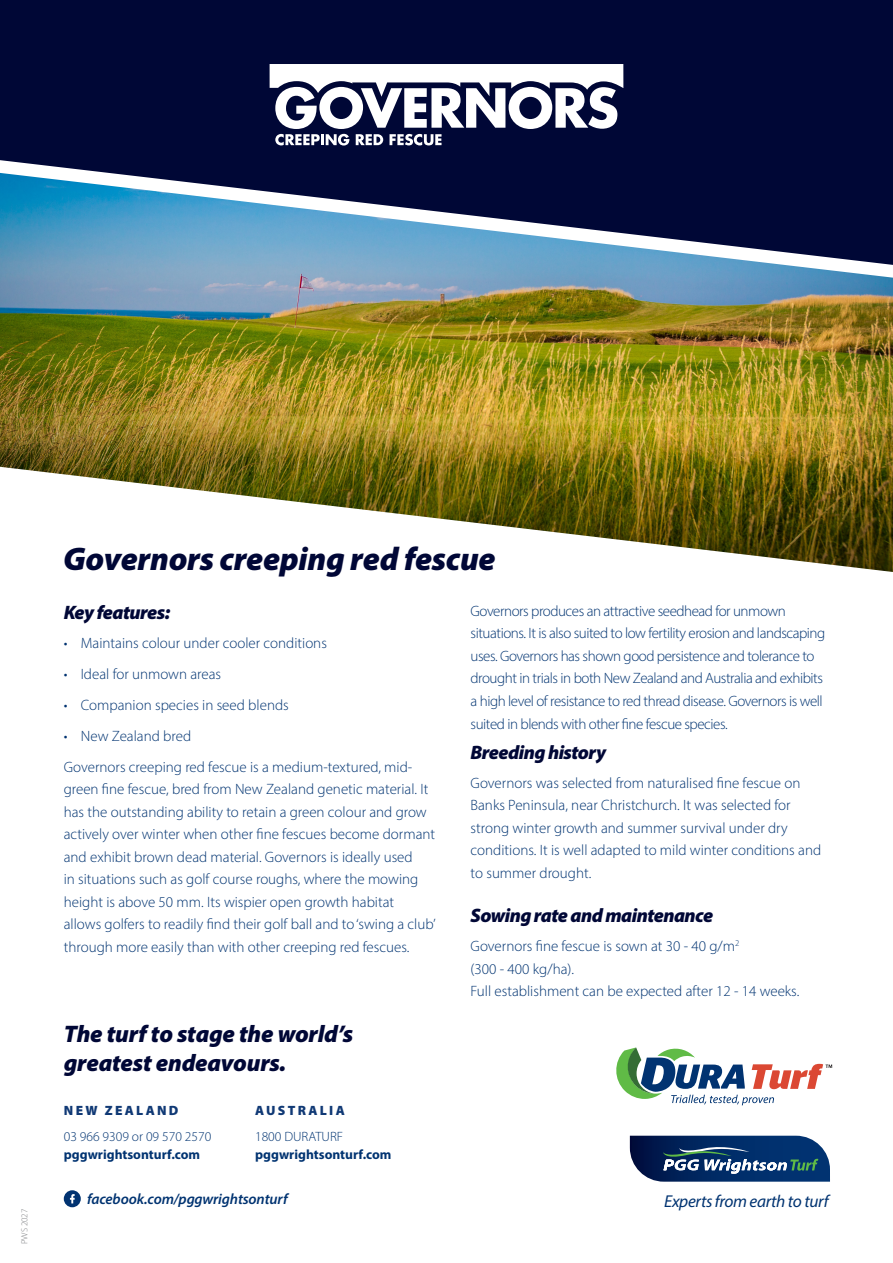
<style>
.page{position:relative;width:893px;height:1263px;background:#fff}
.page>*{position:absolute;margin:0;border:0;box-sizing:border-box;transform-origin:0 0}
.GREEN_HEAD{font:italic 900 32.85px "Myriad Pro";letter-spacing:-.01em;color:#000736}
.t1{font:italic 900 24px/28.5px "Myriad Pro";letter-spacing:-.01em;color:#000736}
.Subheading{font:italic 900 19.5px "Myriad Pro";letter-spacing:-.03em;color:#000736}
.t2{font:italic 17.25px "Myriad Pro";letter-spacing:-.02em;color:#013371}
.Body_Copy{font:300 15px/22.5px "Myriad Pro";color:#013371}
.Subheading-2{font:300 15px/22.6px "Myriad Pro";letter-spacing:-.025em;color:#013371}
.Subheading-3{font:300 15px/22.5px "Myriad Pro";color:#013371}
.Body_Copy-2{font:italic 600 15px "Myriad Pro";letter-spacing:-.01em;color:#013371}
.Intro{font:300 13.5px/18px "Myriad Pro";color:#013371}
.Intro-2{font:700 13.5px/18px "Myriad Pro";color:#013371}
.CAPS_HEADING{font:900 13.5px "Myriad Pro";letter-spacing:.17em;color:#103975}
.Body_Copy-3{font:300 9px "Myriad Pro";letter-spacing:-.01em;color:#808285}
.s1{font-weight:700}
.s2{font-weight:300}
</style>
<div class="page">
<img style="left:0;top:278px;width:893px;height:63px">
<img style="left:0;top:341px;width:893px;height:126px">
<svg style="left:2px;top:467px;width:891px;height:105px"></svg>
<svg style="left:0;top:265px;width:893px;height:13px;background:#7ca7c7"></svg>
<svg style="left:0;top:0;width:893px;height:265px;background:#1c2e5a"></svg>
<div style="left:64px;top:1190px;width:17px;height:17px;background:#013371;border-radius:50%"></div>
<svg style="left:70px;top:1194px;width:5px;height:9px"></svg>
<svg style="left:270px;top:64px;width:353px;height:82px"></svg>
<svg style="left:630px;top:1136px;width:200px;height:46px;background:#294c79"></svg>
<svg style="left:616px;top:1047px;width:216px;height:58px"></svg>
<p class="Body_Copy-3" style="left:19px;top:1244px;width:37px;rotate:-90deg">PWS 2027</p>
<p class="GREEN_HEAD" style="left:63px;top:537px;width:434px">Governors creeping red fescue</p>
<p class="Subheading-2" style="left:471px;top:599px;width:356px">Governors produces an attractive seedhead for unmown situations. It is also suited to low fertility erosion and landscaping uses. Governors has shown good persistence and tolerance to drought in trials in both New Zealand and Australia and exhibits a high level of resistance to red thread disease. Governors is well suited in blends with other fine fescue species.</p>
<p class="Subheading" style="left:471px;top:739px;width:137px">Breeding history</p>
<p class="Subheading-3" style="left:471px;top:771px;width:352px">Governors was selected from naturalised fine fescue on Banks Peninsula, near Christchurch. It was selected for strong winter growth and summer survival under dry conditions. It is well adapted to mild winter conditions and to summer drought.</p>
<p class="Subheading" style="left:471px;top:903px;width:244px">Sowing rate and maintenance</p>
<p class="Subheading-3" style="left:471px;top:935px;width:330px">Governors fine fescue is sown at 30 - 40 g/m<sup>2<br></sup>(300 - 400 kg/ha).<br>Full establishment can be expected after 12 - 14 weeks.</p>
<p class="t1" style="left:64px;top:1019px;width:291px">The turf to stage the world’s greatest endeavours.</p>
<p class="Subheading" style="left:64px;top:599px;width:108px">Key features:</p>
<p class="Body_Copy" style="left:64px;top:631px;width:265px">• Maintains colour under cooler conditions</p>
<p class="Body_Copy" style="left:64px;top:662px;width:159px">• Ideal for unmown areas</p>
<p class="Body_Copy" style="left:64px;top:693px;width:227px">• Companion species in seed blends</p>
<p class="Body_Copy" style="left:64px;top:724px;width:129px">• New Zealand bred</p>
<p class="Body_Copy" style="left:64px;top:755px;width:373px">Governors creeping red fescue is a medium-textured, mid&shy;green fine fescue, bred from New Zealand genetic material. It has the outstanding ability to retain a green colour and grow actively over winter when other fine fescues become dormant and exhibit brown dead material. Governors is ideally used<br>in situations such as golf course roughs, where the mowing height is above 50 mm. Its wispier open growth habitat<br>allows golfers to readily find their golf ball and to ‘swing a club’ through more easily than with other creeping red fescues.</p>
<p class="CAPS_HEADING" style="left:64px;top:1102px;width:116px">NEW ZEALAND</p>
<p class="Intro" style="left:64px;top:1128px;width:149px">03 966 9309 or 09 570 2570 <span class="s1">pggwrightsonturf.com</span></p>
<p class="CAPS_HEADING" style="left:255px;top:1102px;width:91px">AUSTRALIA</p>
<p class="Intro-2" style="left:255px;top:1127px;width:138px"><span class="s2">1800 DURATURF </span>pggwrightsonturf.com</p>
<p class="Body_Copy-2" style="left:87px;top:1190px;width:202px">facebook.com/pggwrightsonturf</p>
<p class="t2" style="left:664px;top:1191px;width:166px">Experts from earth to turf</p>
</div>
